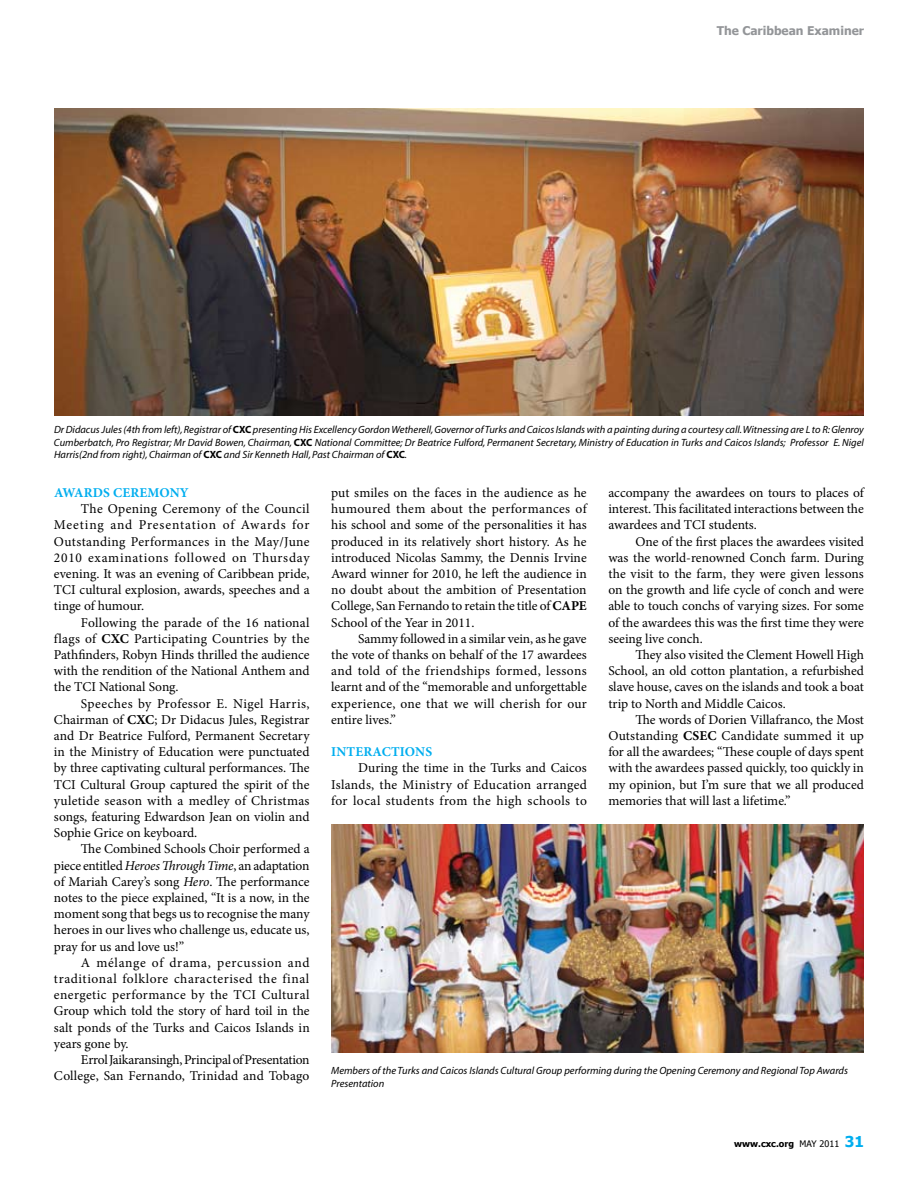
<style>
.page{position:relative;width:918px;height:1188px;background:#fff}
.page>*{position:absolute;margin:0;border:0;box-sizing:border-box;transform-origin:0 0}
.t1{font:13.5px/16.2px "Minion Pro";color:#000;text-align:justify}
.t2{font:700 13.5px "Minion Pro";color:#00aeef}
.t3{font:700 12px "Tahoma";color:#939598}
.t4{font:italic 10.5px/12.6px "Myriad";color:#000;text-align:justify}
.t5{font:700 9px "Tahoma";color:#000}
.s1{font-weight:700;font-style:normal}
.s2{font-weight:700}
.s3{font-style:italic}
.s4{font-weight:400}
.s5{font-size:15px;color:#00aeef}
</style>
<div class="page">
<img style="left:54px;top:108px;width:810px;height:307px">
<img style="left:331px;top:824px;width:533px;height:229px">
<p class="t3" style="left:717px;top:23px;width:149px">The Caribbean Examiner</p>
<p class="t4" style="left:54px;top:424px;width:811px">Dr Didacus Jules (4th from left), Registrar of <span class="s1">CXC</span> presenting His Excellency Gordon Wetherell, Governor of Turks and Caicos Islands with a painting during a courtesy call. Witnessing are L to R: Glenroy Cumberbatch, Pro Registrar; Mr David Bowen, Chairman, <span class="s1">CXC</span> National Committee; Dr Beatrice Fulford, Permanent Secretary, Ministry of Education in Turks and Caicos Islands; Professor E. Nigel Harris(2nd from right), Chairman of <span class="s1">CXC</span> and Sir Kenneth Hall, Past Chairman of <span class="s1">CXC</span>.</p>
<p class="t2" style="left:54px;top:483px;width:19px">AWARDS</p>
<p class="t2" style="left:113px;top:483px;width:20px">CEREMONY</p>
<p class="t1" style="left:54px;top:501px;width:257px;text-indent:27px">The Opening Ceremony of the Council Meeting and Presentation of Awards for Outstanding Performances in the May/June 2010 examinations followed on Thursday evening. It was an evening of Caribbean pride, TCI cultural explosion, awards, speeches and a tinge of humour.</p>
<p class="t1" style="left:54px;top:614px;width:257px;text-indent:27px">Following the parade of the 16 national flags of <span class="s2">CXC</span> Participating Countries by the Pathfinders, Robyn Hinds thrilled the audience with the rendition of the National Anthem and the TCI National Song.</p>
<p class="t1" style="left:54px;top:695px;width:257px;text-indent:27px">Speeches by Professor E. Nigel Harris, Chairman of <span class="s2">CXC</span>; Dr Didacus Jules, Registrar and Dr Beatrice Fulford, Permanent Secretary in the Ministry of Education were punctuated by three captivating cultural performances. The TCI Cultural Group captured the spirit of the yuletide season with a medley of Christmas songs, featuring Edwardson Jean on violin and Sophie Grice on keyboard.</p>
<p class="t1" style="left:54px;top:841px;width:257px;text-indent:27px">The Combined Schools Choir performed a piece entitled <span class="s3">Heroes Through Time</span>, an adaptation of Mariah Carey’s song <span class="s3">Hero</span>. The performance notes to the piece explained, “It is a now, in the moment song that begs us to recognise the many heroes in our lives who challenge us, educate us, pray for us and love us!”</p>
<p class="t1" style="left:54px;top:954px;width:257px;text-indent:27px">A mélange of drama, percussion and traditional folklore characterised the final energetic performance by the TCI Cultural Group which told the story of hard toil in the salt ponds of the Turks and Caicos Islands in years gone by.</p>
<p class="t1" style="left:54px;top:1052px;width:257px;text-align:right">Errol Jaikaransingh, Principal of Presentation<br>College, San Fernando, Trinidad and Tobago</p>
<p class="t1" style="left:331px;top:485px;width:257px">put smiles on the faces in the audience as he humoured them about the performances of his school and some of the personalities it has produced in its relatively short history. As he introduced Nicolas Sammy, the Dennis Irvine Award winner for 2010, he left the audience in no doubt about the ambition of Presentation College, San Fernando to retain the title of <span class="s2">CAPE </span>School of the Year in 2011.</p>
<p class="t1" style="left:331px;top:630px;width:257px;text-indent:27px">Sammy followed in a similar vein, as he gave the vote of thanks on behalf of the 17 awardees and told of the friendships formed, lessons learnt and of the “memorable and unforgettable experience, one that we will cherish for our entire lives.”</p>
<p class="t2" style="left:331px;top:742px;width:15px">INTERACTIONS</p>
<p class="t1" style="left:331px;top:760px;width:257px;text-indent:27px">During the time in the Turks and Caicos Islands, the Ministry of Education arranged for local students from the high schools to</p>
<p class="t1" style="left:608px;top:485px;width:257px">accompany the awardees on tours to places of interest. This facilitated interactions between the awardees and TCI students.</p>
<p class="t1" style="left:608px;top:533px;width:257px;text-indent:27px">One of the first places the awardees visited was the world-renowned Conch farm. During the visit to the farm, they were given lessons on the growth and life cycle of conch and were able to touch conchs of varying sizes. For some of the awardees this was the first time they were seeing live conch.</p>
<p class="t1" style="left:608px;top:647px;width:257px;text-indent:27px">They also visited the Clement Howell High School, an old cotton plantation, a refurbished slave house, caves on the islands and took a boat trip to North and Middle Caicos.</p>
<p class="t1" style="left:608px;top:711px;width:257px;text-indent:27px">The words of Dorien Villafranco, the Most Outstanding <span class="s2">CSEC</span> Candidate summed it up for all the awardees; “These couple of days spent with the awardees passed quickly, too quickly in my opinion, but I’m sure that we all produced memories that will last a lifetime.”</p>
<p class="t4" style="left:331px;top:1065px;width:518px">Members of the Turks and Caicos Islands Cultural Group performing during the Opening Ceremony and Regional Top Awards<br>Presentation</p>
<p class="t5" style="left:734px;top:1138px;width:131px">www.cxc.org <span class="s4">MAY 2011</span> <span class="s5">31</span></p>
</div>
